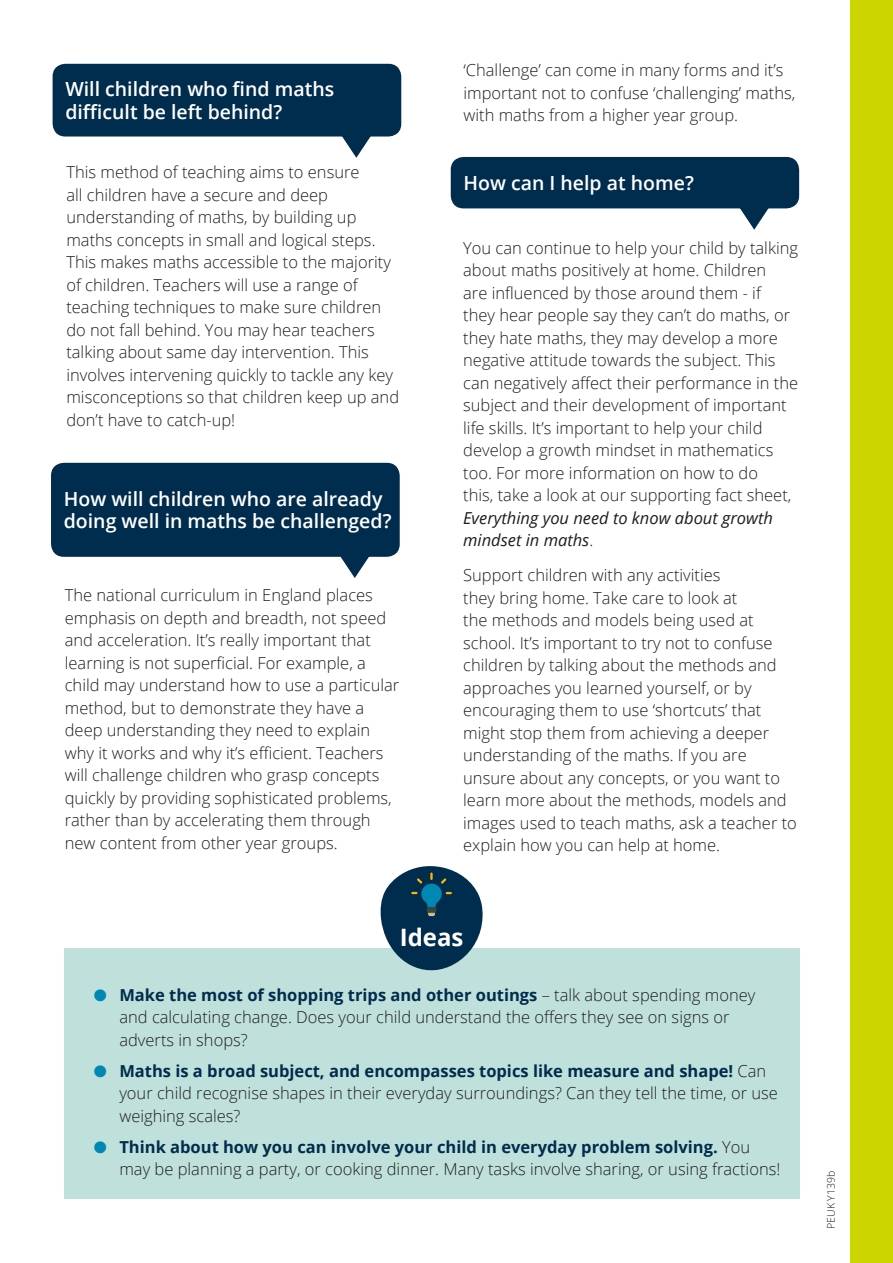
<style>
.page{position:relative;width:893px;height:1263px;background:#fff}
.page>*{position:absolute;margin:0;border:0;box-sizing:border-box;transform-origin:0 0}
.C_head_tips{font:700 24px "Open Sans";color:#fff}
.question{font:600 19.5px/22.5px "Open Sans";color:#fff}
.bodytext{font:300 16.5px/22.5px "Open Sans";color:#1d1d1b}
.bodytext-2{font:300 10.5px "Open Sans";color:#1d1d1b}
.s1{font-weight:400;font-style:italic}
.s2{color:#0087b2}
.s3{font-weight:700;color:#002c4d}
</style>
<div class="page">
<div style="left:64px;top:948px;width:735px;height:251px;background:#c0e1db"></div>
<svg style="left:380px;top:866px;width:103px;height:105px"></svg>
<div style="left:850px;top:0;width:43px;height:1263px;background:#cdd500"></div>
<div style="left:53px;top:64px;width:348px;height:73px;background:#002c4d;border-radius:13px"></div>
<svg style="left:341px;top:136px;width:30px;height:22px"></svg>
<div style="left:51px;top:463px;width:349px;height:94px;background:#002c4d;border-radius:13px"></div>
<svg style="left:340px;top:556px;width:30px;height:22px"></svg>
<div style="left:451px;top:157px;width:348px;height:51px;background:#002c4d;border-radius:13px"></div>
<svg style="left:739px;top:208px;width:30px;height:22px"></svg>
<p class="question" style="left:65px;top:78px;width:270px">Will children who find maths difficult be left behind?</p>
<p class="bodytext" style="left:66px;top:160px;width:334px">This method of teaching aims to ensure<br>all children have a secure and deep understanding of maths, by building up maths concepts in small and logical steps.<br>This makes maths accessible to the majority of children. Teachers will use a range of teaching techniques to make sure children do not fall behind. You may hear teachers talking about same day intervention. This involves intervening quickly to tackle any key misconceptions so that children keep up and don’t have to catch-up!</p>
<p class="question" style="left:64px;top:487px;width:329px">How will children who are already doing well in maths be challenged?</p>
<p class="bodytext" style="left:65px;top:583px;width:336px">The national curriculum in England places emphasis on depth and breadth, not speed and acceleration. It’s really important that learning is not superficial. For example, a child may understand how to use a particular method, but to demonstrate they have a deep understanding they need to explain why it works and why it’s efficient. Teachers will challenge children who grasp concepts quickly by providing sophisticated problems, rather than by accelerating them through new content from other year groups.</p>
<p class="bodytext" style="left:463px;top:59px;width:333px">‘Challenge’ can come in many forms and it’s important not to confuse ‘challenging’ maths, with maths from a higher year group.</p>
<p class="question" style="left:463px;top:171px;width:232px">How can I help at home?</p>
<p class="bodytext" style="left:463px;top:236px;width:336px">You can continue to help your child by talking about maths positively at home. Children<br>are influenced by those around them - if<br>they hear people say they can’t do maths, or they hate maths, they may develop a more negative attitude towards the subject. This can negatively affect their performance in the subject and their development of important life skills. It’s important to help your child develop a growth mindset in mathematics too. For more information on how to do<br>this, take a look at our supporting fact sheet, <span class="s1">Everything you need to know about growth mindset in maths</span>.</p>
<p class="bodytext" style="left:463px;top:564px;width:335px">Support children with any activities<br>they bring home. Take care to look at<br>the methods and models being used at school. It’s important to try not to confuse children by talking about the methods and approaches you learned yourself, or by encouraging them to use ‘shortcuts’ that might stop them from achieving a deeper understanding of the maths. If you are unsure about any concepts, or you want to learn more about the methods, models and images used to teach maths, ask a teacher to explain how you can help at home.</p>
<p class="C_head_tips" style="left:400px;top:920px;width:65px">Ideas</p>
<p class="bodytext" style="left:119px;top:983px;width:637px;text-indent:-26px"><span class="s2">●</span> <span class="s3">Make the most of shopping trips and other outings</span> – talk about spending money and calculating change. Does your child understand the offers they see on signs or adverts in shops?</p>
<p class="bodytext" style="left:119px;top:1059px;width:660px;text-indent:-26px"><span class="s2">●</span> <span class="s3">Maths is a broad subject, and encompasses topics like measure and shape!</span> Can your child recognise shapes in their everyday surroundings? Can they tell the time, or use weighing scales?</p>
<p class="bodytext" style="left:119px;top:1135px;width:662px;text-indent:-26px"><span class="s2">●</span> <span class="s3">Think about how you can involve your child in everyday problem solving.</span> You may be planning a party, or cooking dinner. Many tasks involve sharing, or using fractions!</p>
<p class="bodytext-2" style="left:824px;top:1229px;width:60px;rotate:-90deg">PEUK Y139b</p>
</div>
